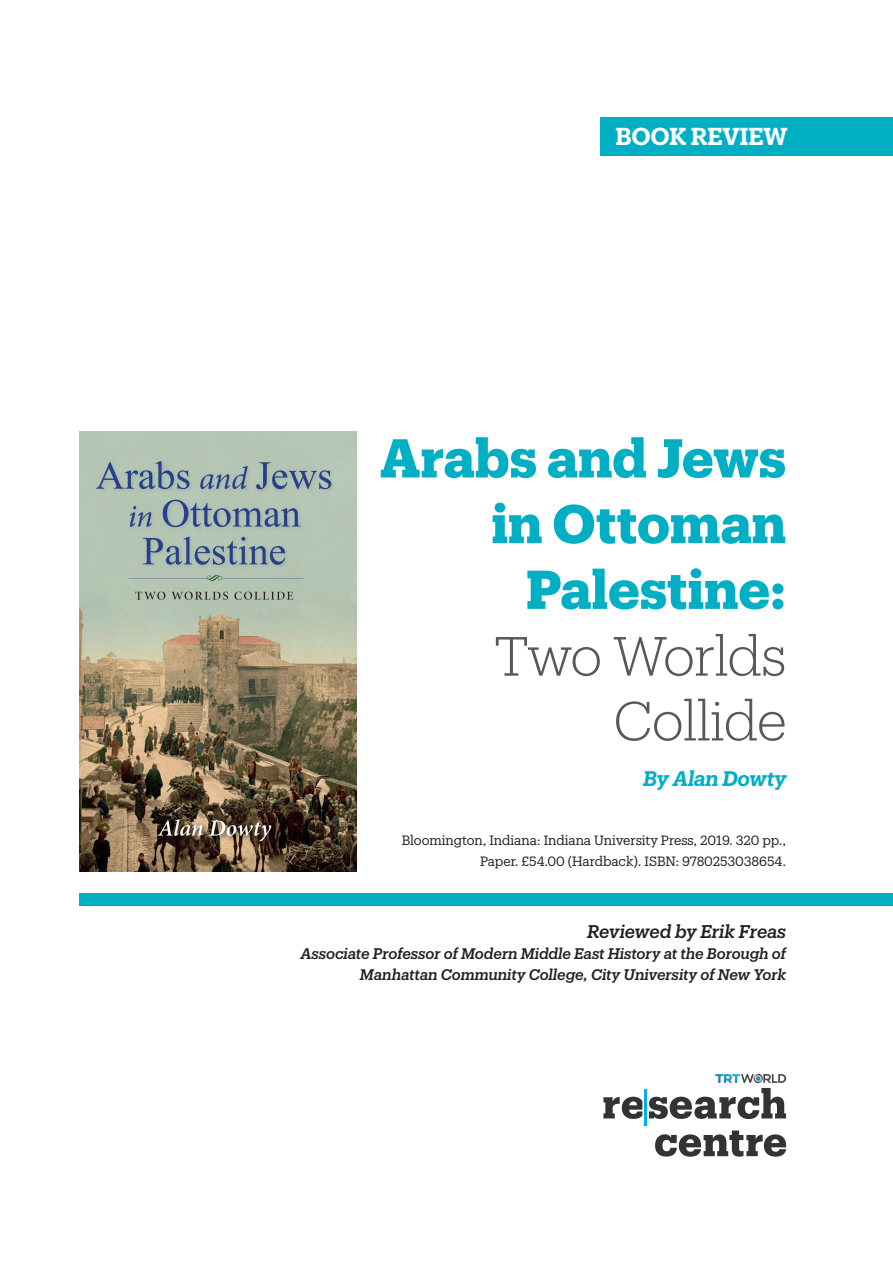
<style>
.page{position:relative;width:893px;height:1263px;background:#fff}
.page>*{position:absolute;margin:0;border:0;box-sizing:border-box;transform-origin:0 0}
.t1{font:300 54px/64.8px "Produkt";letter-spacing:-.015em;color:#57585a;text-align:right}
.t2{font:700 53.4px/65.7px "Produkt";color:#00afc3;text-align:right}
.t3{font:600 24px "Produkt";letter-spacing:-.01em;color:#fff}
.t4{font:italic 600 20.7px "Produkt";letter-spacing:-.015em;color:#00afc3}
.t5{font:italic 500 18px "Produkt";letter-spacing:-.005em;color:#231f20}
.t6{font:italic 500 15px "Produkt";letter-spacing:-.005em;color:#231f20}
.t7{font:13.2px/21px "Produkt";letter-spacing:-.005em;color:#231f20;text-align:right}
</style>
<div class="page">
<div style="left:600px;top:117px;width:293px;height:38px;background:#00afc3"></div>
<div style="left:79px;top:893px;width:814px;height:13px;background:#00afc3"></div>
<svg style="left:603px;top:1097px;width:39px;height:22px"></svg>
<hr style="left:645px;top:1089px;width:2px;height:37px;background:#00aeef">
<svg style="left:655px;top:1130px;width:131px;height:27px"></svg>
<svg style="left:649px;top:1073px;width:137px;height:46px"></svg>
<img style="left:79px;top:432px;width:277px;height:440px">
<p class="t3" style="left:616px;top:119px;width:174px">BOOK REVIEW</p>
<p class="t2" style="left:380px;top:422px;width:408px">Arabs and Jews in Ottoman<br>Palestine:</p>
<p class="t1" style="left:494px;top:621px;width:294px">Two Worlds<br>Collide</p>
<p class="t4" style="left:643px;top:764px;width:145px">By Alan Dowty</p>
<p class="t7" style="left:402px;top:829px;width:386px">Bloomington, Indiana: Indiana University Press, 2019. 320 pp.,<br>Paper. £54.00 (Hardback). ISBN: 9780253038654.</p>
<p class="t5" style="left:587px;top:919px;width:201px">Reviewed by Erik Freas</p>
<p class="t6" style="left:300px;top:943px;width:487px">Associate Professor of Modern Middle East History at the Borough of</p>
<p class="t6" style="left:360px;top:964px;width:428px">Manhattan Community College, City University of New York</p>
</div>
